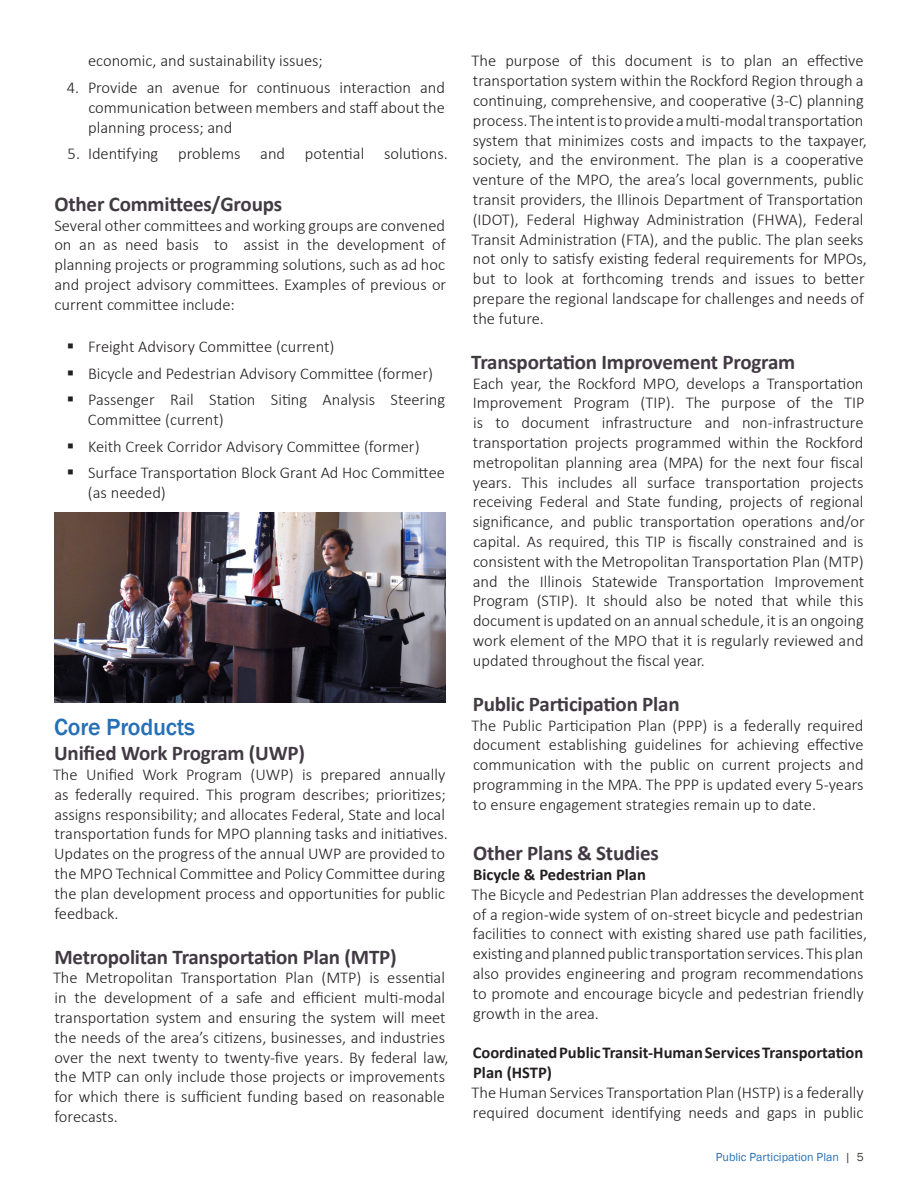
<style>
.page{position:relative;width:918px;height:1188px;background:#fff}
.page>*{position:absolute;margin:0;border:0;box-sizing:border-box;transform-origin:0 0}
.Heading_3{font:500 24px "Franklin Gothic";letter-spacing:-.01em;color:#2570b7}
.Heading_4{font:700 21px "Calibri";letter-spacing:-.01em;color:#423a43}
.t1{font:300 16.5px/19.8px "Calibri";color:#231f20}
.t2{font:700 16.5px/19.8px "Calibri";color:#231f20}
.t3{font:12px "Franklin Gothic";color:#2570b7}
.s1{color:#423a43}
.s2{color:#433b39}
</style>
<div class="page">
<img style="left:54px;top:513px;width:392px;height:190px">
<p class="t1" style="left:88px;top:51px;width:236px">economic, and sustainability issues;</p>
<p class="t1" style="left:88px;top:77px;width:358px;text-align:justify;text-indent:-21px">4. Provide an avenue for continuous interaction and communication between members and staff about the planning process; and</p>
<p class="t1" style="left:68px;top:144px;width:382px">5. Identifying problems and potential solutions.</p>
<p class="Heading_4" style="left:55px;top:189px;width:229px">Other Committees/Groups</p>
<p class="t1" style="left:54px;top:215px;width:393px;text-align:justify">Several other committees and working groups are convened on an as need basis to assist in the development of planning projects or programming solutions, such as ad hoc and project advisory committees. Examples of previous or current committee include:</p>
<p class="t1" style="left:88px;top:337px;width:248px">Freight Advisory Committee (current)</p>
<p class="t1" style="left:88px;top:363px;width:347px">Bicycle and Pedestrian Advisory Committee (former)</p>
<p class="t1" style="left:88px;top:390px;width:359px">Passenger Rail Station Siting Analysis Steering<br>Committee (current)</p>
<p class="t1" style="left:88px;top:436px;width:333px">Keith Creek Corridor Advisory Committee (former)</p>
<p class="t1" style="left:88px;top:463px;width:359px">Surface Transportation Block Grant Ad Hoc Committee (as needed)</p>
<p class="Heading_3" style="left:54px;top:712px;width:142px">Core Products</p>
<p class="Heading_4" style="left:54px;top:738px;width:252px">Unified Work Program (UWP)</p>
<p class="t1" style="left:53px;top:765px;width:396px">The Unified Work Program (UWP) is prepared annually as federally required. This program describes; prioritizes; assigns responsibility; and allocates Federal, State and local transportation funds for MPO planning tasks and initiatives.<br>Updates on the progress of the annual UWP are provided to the MPO Technical Committee and Policy Committee during the plan development process and opportunities for public feedback.</p>
<p class="Heading_4" style="left:54px;top:942px;width:344px">Metropolitan Transportation Plan (MTP)</p>
<p class="t1" style="left:53px;top:968px;width:397px">The Metropolitan Transportation Plan (MTP) is essential in the development of a safe and efficient multi-modal transportation system and ensuring the system will meet the needs of the area’s citizens, businesses, and industries over the next twenty to twenty-five years. By federal law, the MTP can only include those projects or improvements for which there is sufficient funding based on reasonable forecasts.</p>
<p class="t1" style="left:472px;top:51px;width:397px">The purpose of this document is to plan an effective transportation system within the Rockford Region through a continuing, comprehensive, and cooperative (3-C) planning process. The intent is to provide a multi-modal transportation system that minimizes costs and impacts to the taxpayer, society, and the environment. The plan is a cooperative venture of the MPO, the area’s local governments, public transit providers, the Illinois Department of Transportation (IDOT), Federal Highway Administration (FHWA), Federal Transit Administration (FTA), and the public. The plan seeks not only to satisfy existing federal requirements for MPOs, but to look at forthcoming trends and issues to better prepare the regional landscape for challenges and needs of the future.</p>
<p class="Heading_4" style="left:471px;top:347px;width:326px">Transportation Improvement Program</p>
<p class="t1" style="left:473px;top:373px;width:394px;text-align:justify">Each year, the Rockford MPO, develops a Transportation Improvement Program (TIP). The purpose of the TIP is to document infrastructure and non-infrastructure transportation projects programmed within the Rockford metropolitan planning area (MPA) for the next four fiscal years. This includes all surface transportation projects receiving Federal and State funding, projects of regional significance, and public transportation operations and/or capital. As required, this TIP is fiscally constrained and is consistent with the Metropolitan Transportation Plan (MTP) and the Illinois Statewide Transportation Improvement Program (STIP). It should also be noted that while this document is updated on an annual schedule, it is an ongoing work element of the MPO that it is regularly reviewed and updated throughout the fiscal year.</p>
<p class="Heading_4" style="left:473px;top:689px;width:208px">Public Participation Plan</p>
<p class="t1" style="left:472px;top:715px;width:394px;text-align:justify">The Public Participation Plan (PPP) is a federally required document establishing guidelines for achieving effective communication with the public on current projects and programming in the MPA. The PPP is updated every 5-years to ensure engagement strategies remain up to date.</p>
<p class="Heading_4" style="left:473px;top:838px;width:187px">Other Plans &amp; Studies</p>
<p class="t2" style="left:473px;top:864px;width:174px">Bicycle &amp; Pedestrian Plan</p>
<p class="t1" style="left:472px;top:884px;width:397px">The Bicycle and Pedestrian Plan addresses the development of a region-wide system of on-street bicycle and pedestrian facilities to connect with existing shared use path facilities, existing and planned public transportation services. This plan also provides engineering and program recommendations to promote and encourage bicycle and pedestrian friendly growth in the area.</p>
<p class="t2" style="left:473px;top:1043px;width:392px">Coordinated Public Transit-Human Services Transportation<br>Plan (HSTP)</p>
<p class="t1" style="left:472px;top:1082px;width:394px">The Human Services Transportation Plan (HSTP) is a federally required document identifying needs and gaps in public</p>
<p class="t3" style="left:716px;top:1150px;width:150px">Public Participation Plan <span class="s1">|</span> <span class="s2">5</span></p>
</div>
